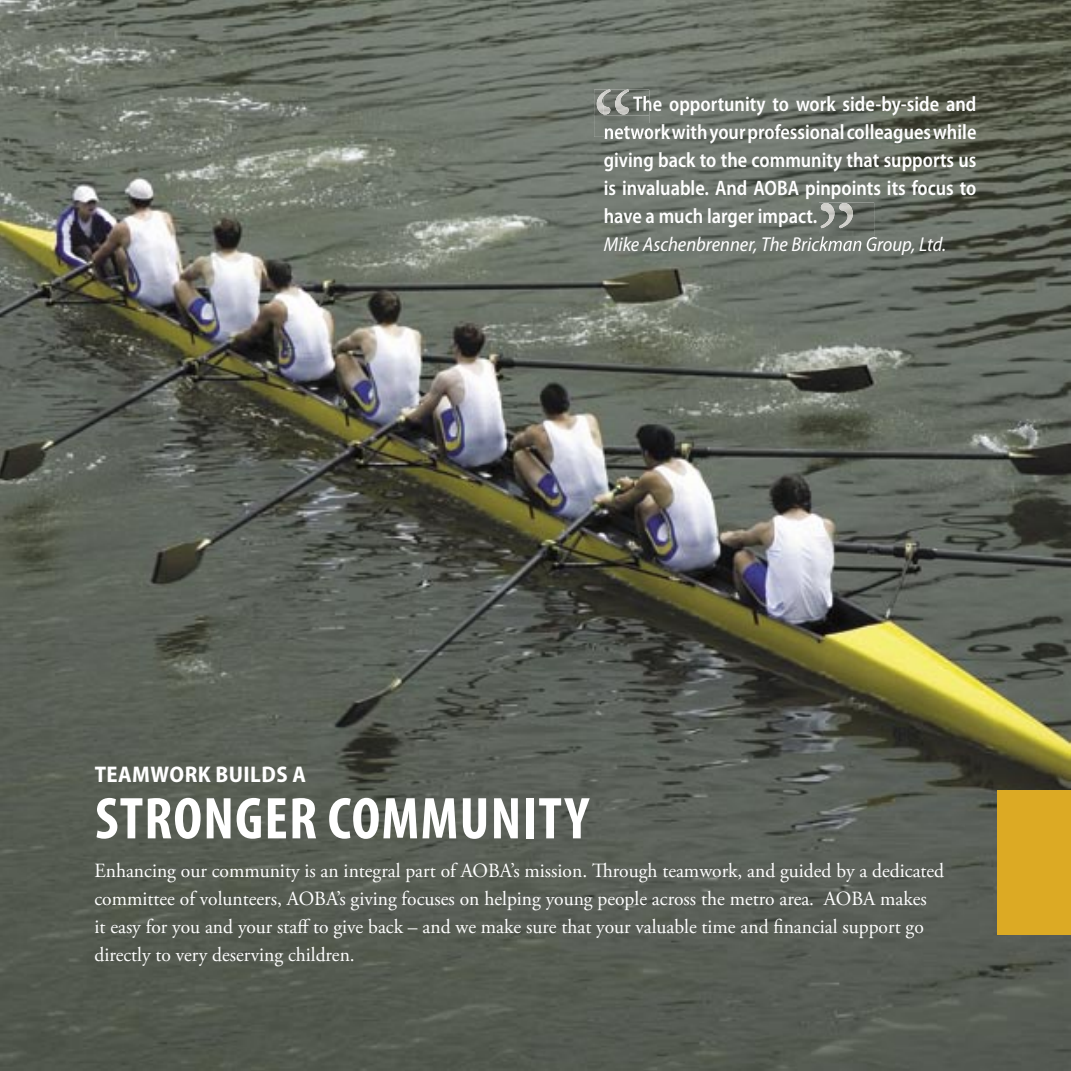
<style>
.page{position:relative;width:1071px;height:1071px;background:#fff}
.page>*{position:absolute;margin:0;border:0;box-sizing:border-box;transform-origin:0 0}
.t1{font:700 condensed 59.5px "Myriad Pro";letter-spacing:.02em;color:#fff}
.t2{font:700 semi-condensed 22.75px "Myriad Pro";letter-spacing:.02em;color:#fff}
.t3{font:600 semi-condensed 21px/28px "Myriad Pro";color:#fff;text-align:justify;scale:.94 1}
.t4{font:20.12px/28px "Adobe Garamond Pro";color:#fff}
.t5{font:italic semi-condensed 20.12px "Myriad Pro";color:#fff}
</style>
<div class="page">
<img style="left:0;top:0;width:1071px;height:1071px">
<img style="left:819px;top:203px;width:55px;height:34px">
<img style="left:819px;top:237px;width:55px;height:13px">
<img style="left:820px;top:203px;width:33px;height:25px">
<img style="left:594px;top:90px;width:55px;height:47px">
<img style="left:629px;top:96px;width:20px;height:19px">
<img style="left:605px;top:124px;width:44px;height:13px">
<img style="left:597px;top:89px;width:32px;height:25px">
<img style="left:604px;top:96px;width:25px;height:19px">
<div style="left:998px;top:790px;width:73px;height:144px;background:#dcaa24"></div>
<p class="t2" style="left:95px;top:761px;width:213px">TEAMWORK BUILDS A</p>
<p class="t3" style="left:604px;top:90px;width:398px;text-indent:29px">The opportunity to work side-by-side and network with your professional colleagues while giving back to the community that supports us is invaluable. And AOBA pinpoints its focus to have a much larger impact.</p>
<p class="t5" style="left:604px;top:233px;width:344px">Mike Aschenbrenner, The Brickman Group, Ltd.</p>
<h1 class="t1" style="left:95px;top:786px;width:495px">STRONGER COMMUNITY</h1>
<p class="t4" style="left:94px;top:857px;width:851px">Enhancing our community is an integral part of AOBA’s mission. Through teamwork, and guided by a dedicated committee of volunteers, AOBA’s giving focuses on helping young people across the metro area. AOBA makes<br>it easy for you and your staff to give back – and we make sure that your valuable time and financial support go directly to very deserving children.</p>
</div>
